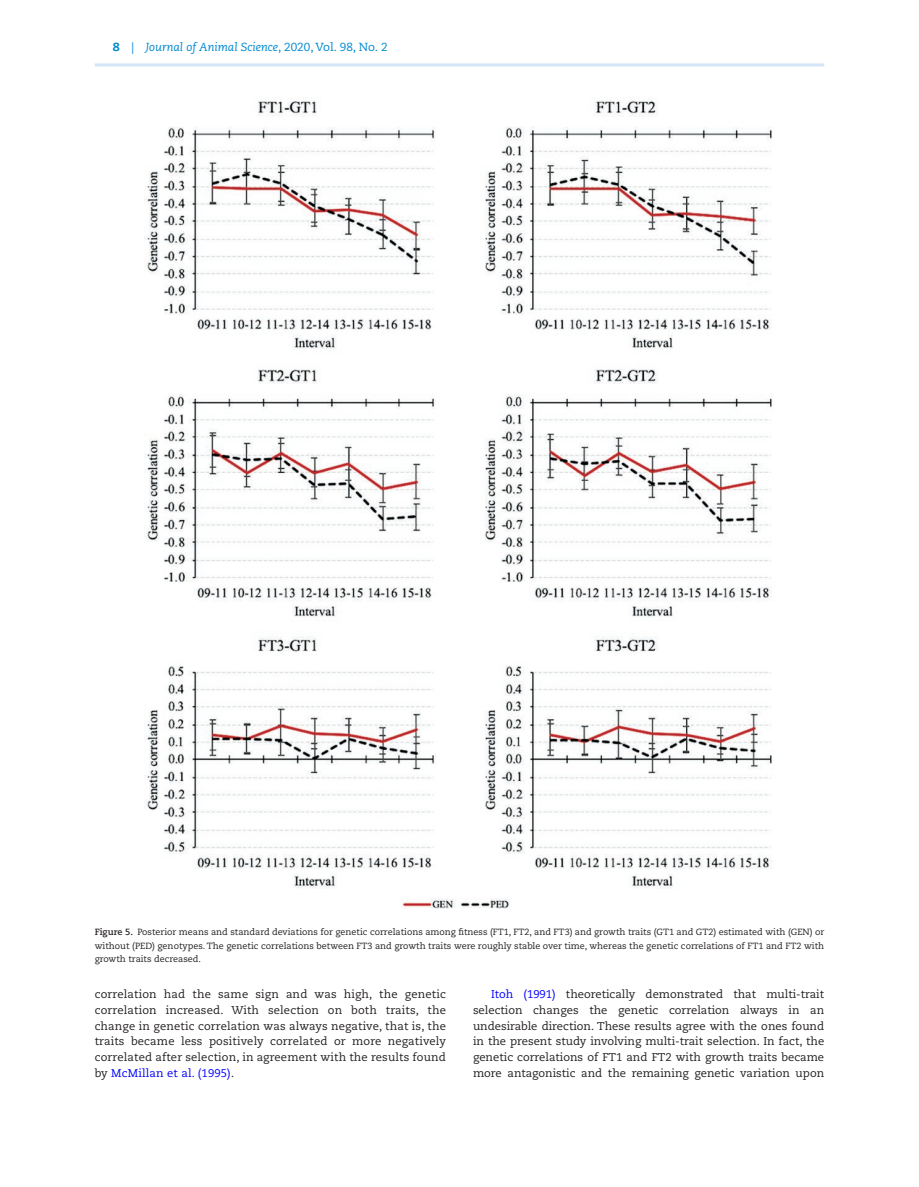
<style>
.page{position:relative;width:919px;height:1187px;background:#fff}
.page>*{position:absolute;margin:0;border:0;box-sizing:border-box;transform-origin:0 0}
.t1{font:italic 11.7px "Caecilia LT Std";color:#0089cf}
.t2{font:11.25px/15.8px "Caecilia LT Std";color:#231f20;text-align:justify}
.t3{font:9px/13.5px "Caecilia LT Std";color:#231f20;text-align:justify}
.s1{font-weight:800;font-style:normal}
.s2{font-style:normal}
.s3{font-weight:700}
.s4{color:#00f}
</style>
<div class="page">
<hr style="left:95px;top:63px;width:729px;height:3px;background:#d4e6f6">
<img style="left:144px;top:100px;width:628px;height:809px">
<p class="t1" style="left:113px;top:41px;width:276px"><span class="s1">8</span> <span class="s2">|</span> Journal of Animal Science<span class="s2">, 2020, Vol. 98, No. 2</span></p>
<p class="t3" style="left:95px;top:925px;width:731px"><span class="s3">Figure 5.</span> Posterior means and standard deviations for genetic correlations among fitness (FT1, FT2, and FT3) and growth traits (GT1 and GT2) estimated with (GEN) or without (PED) genotypes. The genetic correlations between FT3 and growth traits were roughly stable over time, whereas the genetic correlations of FT1 and FT2 with growth traits decreased.</p>
<p class="t2" style="left:95px;top:986px;width:353px">correlation had the same sign and was high, the genetic correlation increased. With selection on both traits, the change in genetic correlation was always negative, that is, the traits became less positively correlated or more negatively correlated after selection, in agreement with the results found by <span class="s4">McMillan et al. (1995)</span>.</p>
<p class="t2" style="left:473px;top:986px;width:353px;text-indent:18px"><span class="s4">Itoh (1991)</span> theoretically demonstrated that multi-trait selection changes the genetic correlation always in an undesirable direction. These results agree with the ones found in the present study involving multi-trait selection. In fact, the genetic correlations of FT1 and FT2 with growth traits became more antagonistic and the remaining genetic variation upon</p>
</div>
